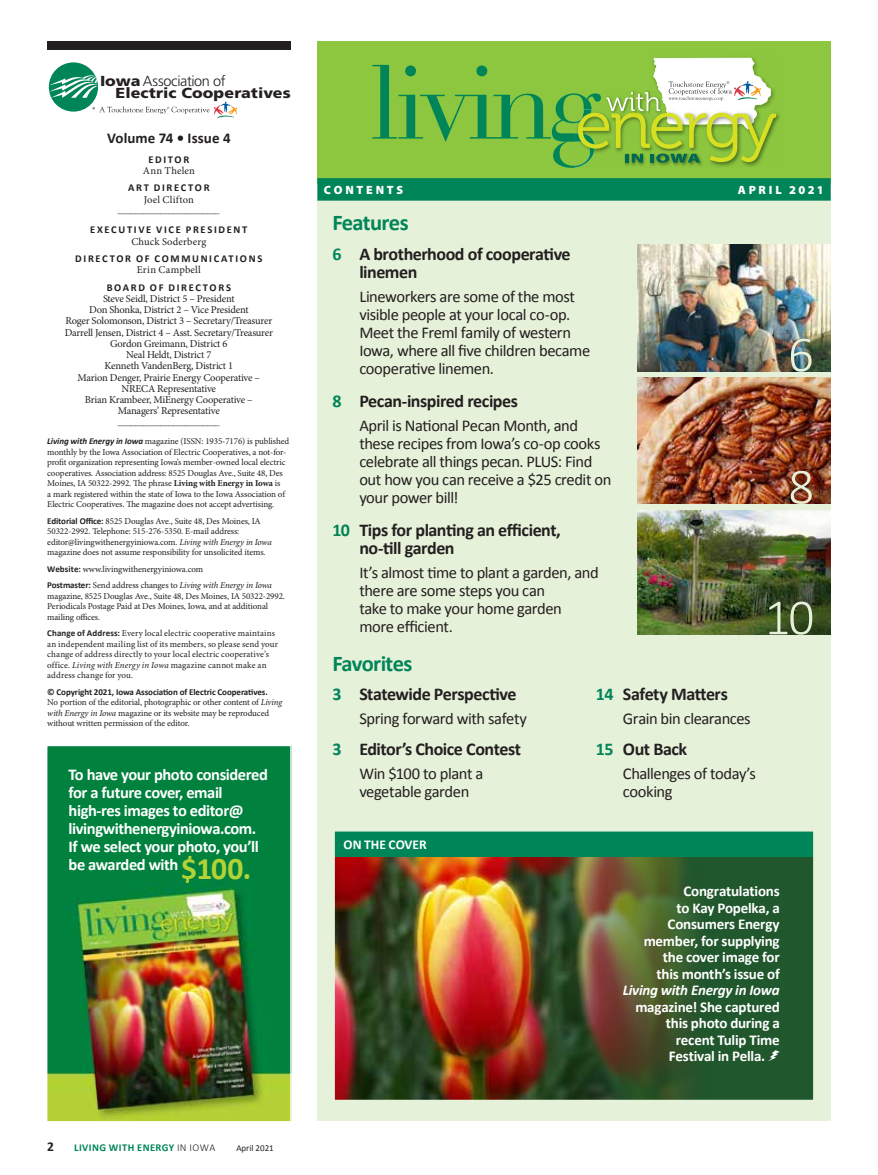
<style>
.page{position:relative;width:878px;height:1175px;background:#fff}
.page>*{position:absolute;margin:0;border:0;box-sizing:border-box;transform-origin:0 0}
.t1{font:300 51px "Calibri";color:#e6f1d9}
.t2{font:700 22.5px "Calibri";letter-spacing:-.03em;color:#008559}
.t3{font:700 18px/18px "Calibri";letter-spacing:-.025em;color:#231f20}
.t4{font:16.5px/18px "Calibri";letter-spacing:-.025em;color:#231f20}
.t5{font:700 16.5px/18px "Calibri";letter-spacing:-.025em;color:#fff}
.t6{font:700 15px/16.5px "Calibri";letter-spacing:-.015em;color:#fff;text-align:right}
.t7{font:italic 700 15px "Calibri";letter-spacing:-.015em;color:#fff}
.t8{font:700 15px "Calibri";letter-spacing:.005em;color:#231f20}
.t9{font:900 14.55px/12.1px "Frutiger";letter-spacing:.005em;color:#231f20;scale:1.1 1}
.t10{font:700 13.5px "Calibri";letter-spacing:-.005em;color:#fff}
.t11{font:700 13.5px "Calibri";color:#231f20}
.t12{font:900 12px "Myriad Pro";letter-spacing:.23em;color:#fff}
.t13{font:10.5px/11.2px "Minion Pro";letter-spacing:-.02em;color:#231f20;text-align:center}
.t14{font:700 10.5px "Calibri";letter-spacing:.16em;color:#231f20}
.t15{font:10.5px "Minion Pro";letter-spacing:.015em;color:#231f20}
.t16{font:700 10.5px "Calibri";letter-spacing:.04em;color:#008559}
.t17{font:10.5px "Minion Pro";letter-spacing:.025em;color:#231f20}
.t18{font:10.5px "Minion Pro";letter-spacing:.02em;color:#231f20}
.t19{font:9px/10.5px "Minion Pro";letter-spacing:-.01em;color:#231f20}
.t20{font:9px/10.5px "Minion Pro";letter-spacing:.01em;color:#231f20}
.t21{font:700 9px "Calibri";letter-spacing:-.01em;color:#231f20}
.t22{font:9px "Calibri";color:#231f20}
.s1{font-weight:300}
.s2{font-family:"Calibri";font-weight:700;font-style:italic}
.s3{font-weight:700}
.s4{font-family:"Calibri";font-weight:700}
.s5{font-style:italic}
.s6{font-size:31.5px;color:#b3d235}
.s7{font-weight:300;color:#231f20}
.s8{color:#008559}
.s9{color:#008457}
</style>
<div class="page">
<img style="left:49px;top:747px;width:240px;height:372px">
<div style="left:46px;top:744px;width:246px;height:378px;border:2px solid #fff"></div>
<div style="left:317px;top:197px;width:514px;height:924px;background:#e6f1d9"></div>
<div style="left:334px;top:853px;width:480px;height:249px;background:#20572d"></div>
<img style="left:336px;top:856px;width:378px;height:242px">
<div style="left:47px;top:41px;width:243px;height:8px;background:#231f20"></div>
<svg style="left:49px;top:62px;width:188px;height:56px"></svg>
<div style="left:317px;top:41px;width:513px;height:143px;background:#8dc63f"></div>
<img style="left:659px;top:57px;width:93px;height:1px">
<img style="left:637px;top:245px;width:193px;height:126px">
<img style="left:637px;top:377px;width:193px;height:126px">
<img style="left:637px;top:510px;width:193px;height:124px">
<div style="left:317px;top:178px;width:513px;height:23px;background:#008559"></div>
<svg style="left:372px;top:58px;width:404px;height:110px"></svg>
<div style="left:334px;top:830px;width:480px;height:26px;background:#008559"></div>
<div style="left:830px;top:35px;width:19px;height:1093px;background:#fff"></div>
<div style="left:331px;top:828px;width:485px;height:275px;border:3px solid #e6f1d9"></div>
<svg style="left:768px;top:1050px;width:11px;height:11px"></svg>
<div style="left:333px;top:830px;width:481px;height:271px;border:2px solid #e6f1d9"></div>
<h3 class="t9" style="left:115px;top:74px;width:161px;text-indent:-15px">Iowa <span class="s1">Association of<br></span>Electric Cooperatives</h3>
<h3 class="t8" style="left:107px;top:128px;width:125px">Volume 74 • Issue 4</h3>
<p class="t14" style="left:148px;top:153px;width:42px">EDITOR</p>
<p class="t15" style="left:143px;top:164px;width:54px">Ann Thelen</p>
<p class="t14" style="left:128px;top:181px;width:83px">ART DIRECTOR</p>
<p class="t18" style="left:144px;top:192px;width:52px">Joel Clifton</p>
<p class="t19" style="left:118px;top:205px;width:103px">________________________</p>
<p class="t14" style="left:90px;top:223px;width:158px">EXECUTIVE VICE PRESIDENT</p>
<p class="t15" style="left:131px;top:234px;width:76px">Chuck Soderberg</p>
<p class="t14" style="left:75px;top:252px;width:188px">DIRECTOR OF COMMUNICATIONS</p>
<p class="t17" style="left:137px;top:263px;width:66px">Erin Campbell</p>
<p class="t14" style="left:107px;top:280px;width:126px">BOARD OF DIRECTORS</p>
<p class="t13" style="left:65px;top:293px;width:210px">Steve Seidl, District 5 – President<br>Don Shonka, District 2 – Vice President<br>Roger Solomonson, District 3 – Secretary/Treasurer Darrell Jensen, District 4 – Asst. Secretary/Treasurer Gordon Greimann, District 6<br>Neal Heldt, District 7<br>Kenneth VandenBerg, District 1<br>Marion Denger, Prairie Energy Cooperative – NRECA Representative<br>Brian Krambeer, MiEnergy Cooperative – Managers’ Representative</p>
<p class="t19" style="left:47px;top:412px;width:243px;line-height:19.5px;text-align:center">________________________<br><span class="s2">Living with Energy in Iowa</span> magazine (ISSN: 1935-7176) is published</p>
<p class="t19" style="left:47px;top:447px;width:241px">monthly by the Iowa Association of Electric Cooperatives, a not-for&shy;profit organization representing Iowa’s member-owned local electric cooperatives. Association address: 8525 Douglas Ave., Suite 48, Des Moines, IA 50322-2992. The phrase <span class="s3">Living with Energy in Iowa</span> is a mark registered within the state of Iowa to the Iowa Association of Electric Cooperatives. The magazine does not accept advertising.</p>
<p class="t19" style="left:47px;top:516px;width:226px"><span class="s4">Editorial Office:</span> 8525 Douglas Ave., Suite 48, Des Moines, IA 50322-2992. Telephone: 515-276-5350. E-mail address: editor@livingwithenergyiniowa.com. <span class="s5">Living with Energy in Iowa </span>magazine does not assume responsibility for unsolicited items.</p>
<p class="t19" style="left:47px;top:561px;width:226px;line-height:16.5px"><span class="s4">Website:</span> www.livingwithenergyiniowa.com<br><span class="s4">Postmaster:</span> Send address changes to <span class="s5">Living with Energy in Iowa</span></p>
<p class="t19" style="left:47px;top:591px;width:239px">magazine, 8525 Douglas Ave., Suite 48, Des Moines, IA 50322-2992.<br>Periodicals Postage Paid at Des Moines, Iowa, and at additional mailing offices.</p>
<p class="t20" style="left:47px;top:628px;width:232px"><span class="s4">Change of Address:</span> Every local electric cooperative maintains an independent mailing list of its members, so please send your change of address directly to your local electric cooperative’s office. <span class="s5">Living with Energy in Iowa</span> magazine cannot make an address change for you.</p>
<p class="t21" style="left:47px;top:686px;width:222px">© Copyright 2021, Iowa Association of Electric Cooperatives.</p>
<p class="t19" style="left:47px;top:697px;width:236px">No portion of the editorial, photographic or other content of <span class="s5">Living with Energy in Iowa</span> magazine or its website may be reproduced without written permission of the editor.</p>
<h3 class="t5" style="left:69px;top:765px;width:201px">To have your photo considered for a future cover, email high-res images to editor@ livingwithenergyiniowa.com.<br>If we select your photo, you’ll be awarded with <span class="s6">$100.</span></h3>
<h3 class="t11" style="left:47px;top:1138px;width:8px">2</h3>
<p class="t16" style="left:74px;top:1141px;width:142px">LIVING WITH ENERGY <span class="s7">IN IOWA</span></p>
<p class="t22" style="left:236px;top:1142px;width:39px">April 2021</p>
<h3 class="t12" style="left:324px;top:183px;width:81px">CONTENTS</h3>
<h3 class="t12" style="left:737px;top:183px;width:87px">APRIL 2021</h3>
<h2 class="t2" style="left:332px;top:208px;width:78px">Features</h2>
<h3 class="t3" style="left:359px;top:245px;width:213px;text-indent:-27px"><span class="s8">6</span> A brotherhood of cooperative linemen</h3>
<h3 class="t4" style="left:359px;top:287px;width:232px">Lineworkers are some of the most visible people at your local co-op.<br>Meet the Freml family of western<br>Iowa, where all five children became cooperative linemen.</h3>
<h3 class="t3" style="left:332px;top:392px;width:187px"><span class="s9">8</span> Pecan-inspired recipes</h3>
<h3 class="t4" style="left:359px;top:416px;width:253px">April is National Pecan Month, and these recipes from Iowa’s co-op cooks celebrate all things pecan. PLUS: Find out how you can receive a $25 credit on your power bill!</h3>
<h3 class="t3" style="left:359px;top:521px;width:203px;text-indent:-27px"><span class="s9">10</span> Tips for planting an efficient, no-till garden</h3>
<h3 class="t4" style="left:359px;top:563px;width:241px">It’s almost time to plant a garden, and there are some steps you can<br>take to make your home garden more efficient.</h3>
<h2 class="t2" style="left:332px;top:649px;width:82px">Favorites</h2>
<h3 class="t3" style="left:332px;top:684px;width:186px"><span class="s8">3</span> Statewide Perspective</h3>
<h3 class="t4" style="left:359px;top:709px;width:169px">Spring forward with safety</h3>
<h3 class="t3" style="left:332px;top:740px;width:190px"><span class="s8">3</span> Editor’s Choice Contest</h3>
<h3 class="t4" style="left:359px;top:765px;width:125px">Win $100 to plant a vegetable garden</h3>
<h3 class="t3" style="left:596px;top:684px;width:133px"><span class="s8">14</span> Safety Matters</h3>
<h3 class="t4" style="left:623px;top:709px;width:129px">Grain bin clearances</h3>
<h3 class="t3" style="left:596px;top:740px;width:93px"><span class="s8">15</span> Out Back</h3>
<h3 class="t4" style="left:623px;top:764px;width:134px">Challenges of today’s cooking</h3>
<h1 class="t1" style="left:788px;top:323px;width:27px">6</h1>
<h1 class="t1" style="left:788px;top:455px;width:27px">8</h1>
<h1 class="t1" style="left:764px;top:585px;width:51px">10</h1>
<h3 class="t10" style="left:343px;top:835px;width:84px">ON THE COVER</h3>
<h3 class="t6" style="left:643px;top:883px;width:138px">Congratulations<br>to Kay Popelka, a<br>Consumers Energy member, for supplying the cover image for this month’s issue of</h3>
<h3 class="t7" style="left:622px;top:981px;width:158px">Living with Energy in Iowa</h3>
<h3 class="t6" style="left:635px;top:998px;width:146px">magazine! She captured</h3>
<h3 class="t6" style="left:665px;top:1015px;width:115px">this photo during a</h3>
<h3 class="t6" style="left:675px;top:1031px;width:105px">recent Tulip Time</h3>
<h3 class="t6" style="left:669px;top:1048px;width:98px">Festival in Pella.</h3>
</div>
